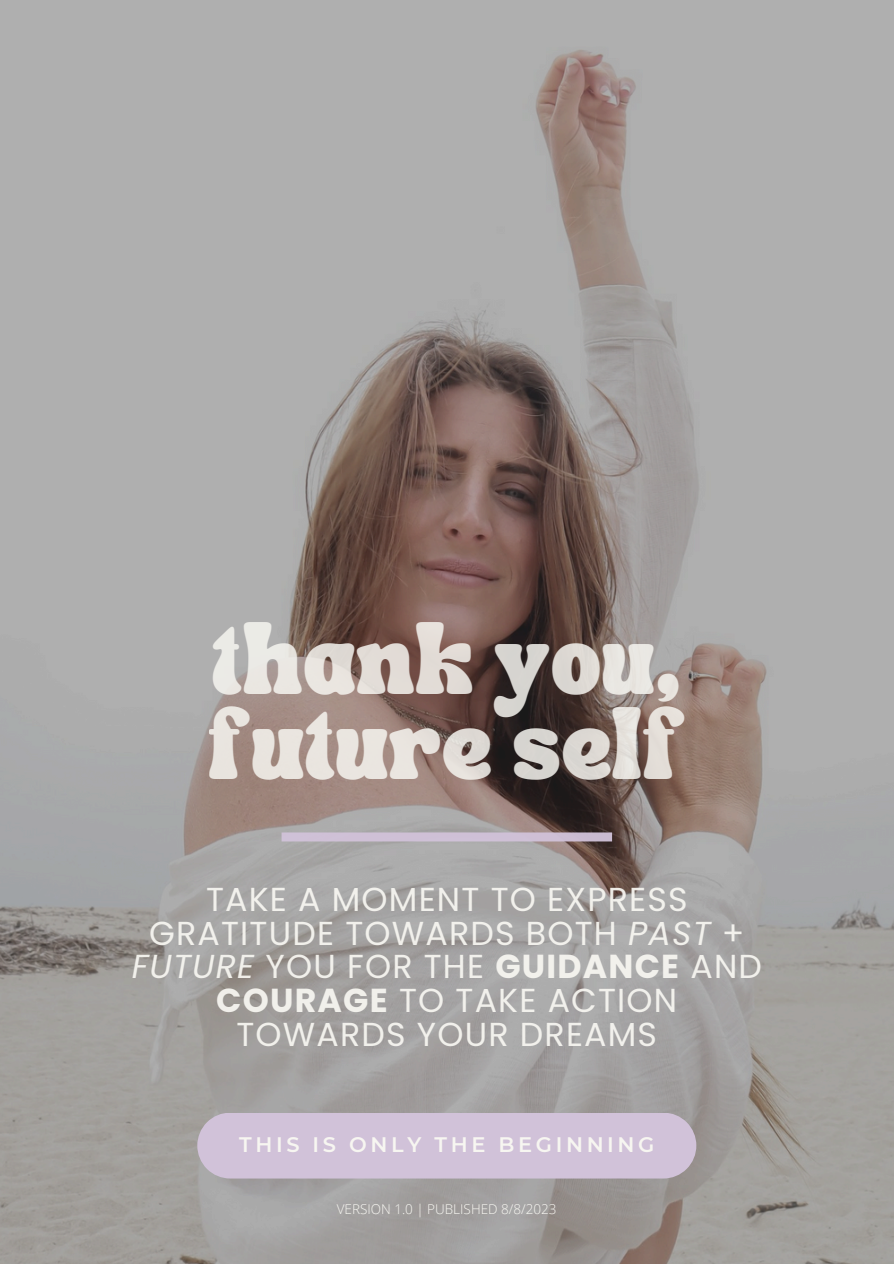
<style>
.page{position:relative;width:894px;height:1264px;background:#fff}
.page>*{position:absolute;margin:0;border:0;box-sizing:border-box;transform-origin:0 0}
.t1{font:49.95px/84.3px "TANSONGBIRD";letter-spacing:.025em;color:#f7f6f1}
.t2{font:33.15px/33.8px "Poppins";letter-spacing:.035em;color:#f7f6f1;text-align:center}
.t3{font:600 21px "Montserrat";letter-spacing:.175em;color:#f7f6f1}
.t4{font:300 13.5px "Open Sans";color:#f7f6f1}
.s1{font-style:italic}
.s2{font-weight:700}
</style>
<div class="page">
<img style="left:0;top:0;width:893px;height:1263px">
<div style="left:281px;top:832px;width:331px;height:9px;background:#d1c2d9"></div>
<div style="left:197px;top:1112px;width:499px;height:66px;background:#d1c2d9"></div>
<h1 class="t1" style="left:209px;top:634px;width:477px">thank you, future self</h1>
<p class="t2" style="left:131px;top:882px;width:632px">TAKE A MOMENT TO EXPRESS<br>GRATITUDE TOWARDS BOTH <span class="s1">PAST</span> +<br><span class="s1">FUTURE</span> YOU FOR THE <span class="s2">GUIDANCE</span> AND<br><span class="s2">COURAGE</span> TO TAKE ACTION<br>TOWARDS YOUR DREAMS</p>
<h1 class="t3" style="left:239px;top:1131px;width:417px">THIS IS ONLY THE BEGINNING</h1>
<h2 class="t4" style="left:336px;top:1199px;width:221px">VERSION 1.0 | PUBLISHED 8/8/2023</h2>
</div>
